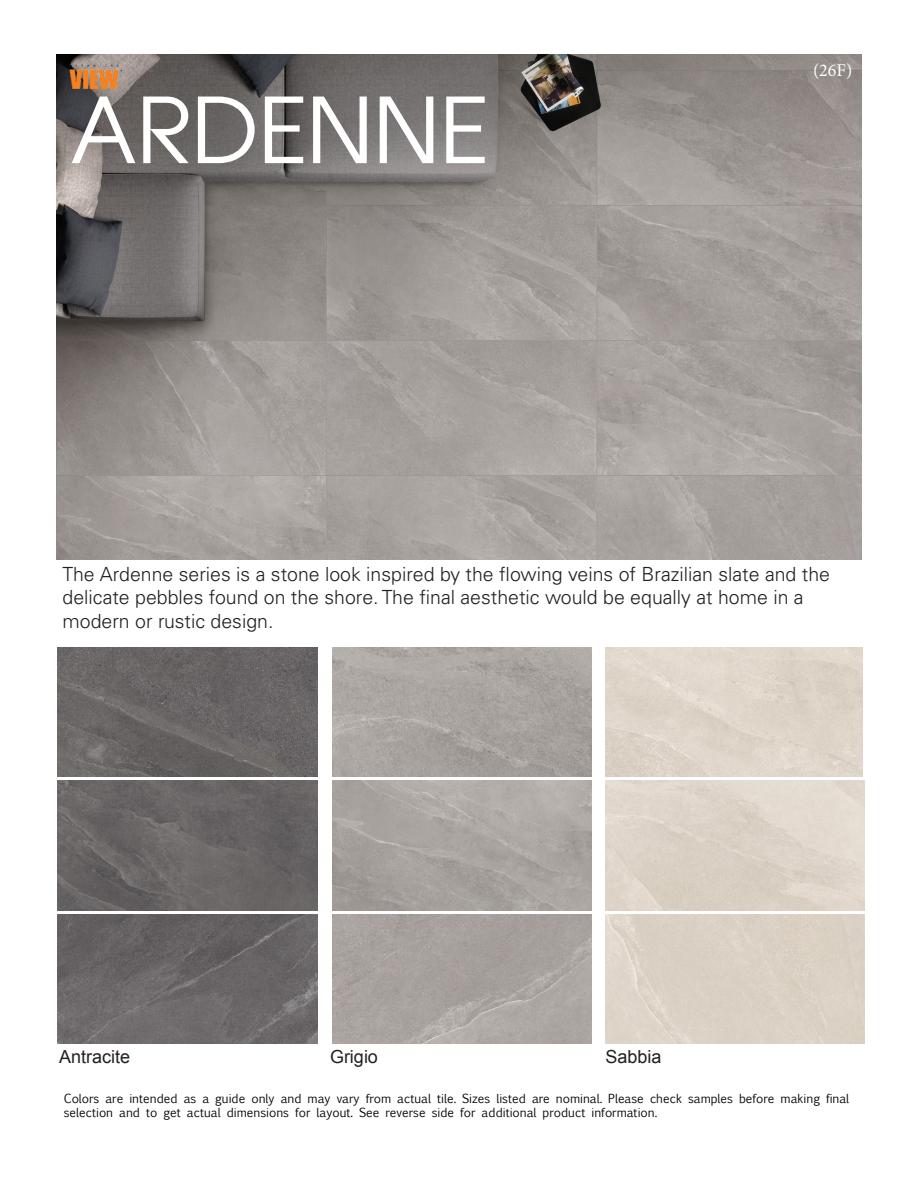
<style>
.page{position:relative;width:918px;height:1188px;background:#fff}
.page>*{position:absolute;margin:0;border:0;box-sizing:border-box;transform-origin:0 0}
.t1{font:90px "Atlanta";color:#fff}
.t2{font:300 19.5px/23.4px "Univers";color:#231f20}
.t3{font:18px "Arial";color:#231f20}
.t4{font:18px "Minion Pro";color:#fff}
.t5{font:12px/14.4px "Euphemia UCAS";color:#040503}
</style>
<div class="page">
<img style="left:56px;top:54px;width:806px;height:505px">
<img style="left:67px;top:63px;width:57px;height:30px">
<img style="left:58px;top:647px;width:259px;height:130px">
<img style="left:332px;top:647px;width:260px;height:130px">
<img style="left:605px;top:648px;width:257px;height:129px">
<img style="left:58px;top:781px;width:259px;height:129px">
<img style="left:332px;top:781px;width:260px;height:129px">
<img style="left:605px;top:781px;width:260px;height:129px">
<img style="left:58px;top:914px;width:259px;height:130px">
<img style="left:332px;top:914px;width:260px;height:130px">
<div style="left:605px;top:914px;width:260px;height:130px;background:#dbd1c5"></div>
<p class="t1" style="left:70px;top:66px;width:419px">ARDENNE</p>
<p class="t4" style="left:813px;top:58px;width:41px">(26F)</p>
<p class="t2" style="left:63px;top:562px;width:769px">The Ardenne series is a stone look inspired by the flowing veins of Brazilian slate and the delicate pebbles found on the shore. The final aesthetic would be equally at home in a modern or rustic design.</p>
<p class="t3" style="left:59px;top:1045px;width:73px">Antracite</p>
<p class="t3" style="left:330px;top:1045px;width:50px">Grigio</p>
<p class="t3" style="left:605px;top:1045px;width:58px">Sabbia</p>
<p class="t5" style="left:64px;top:1091px;width:787px">Colors are intended as a guide only and may vary from actual tile. Sizes listed are nominal. Please check samples before making final selection and to get actual dimensions for layout. See reverse side for additional product information.</p>
</div>
